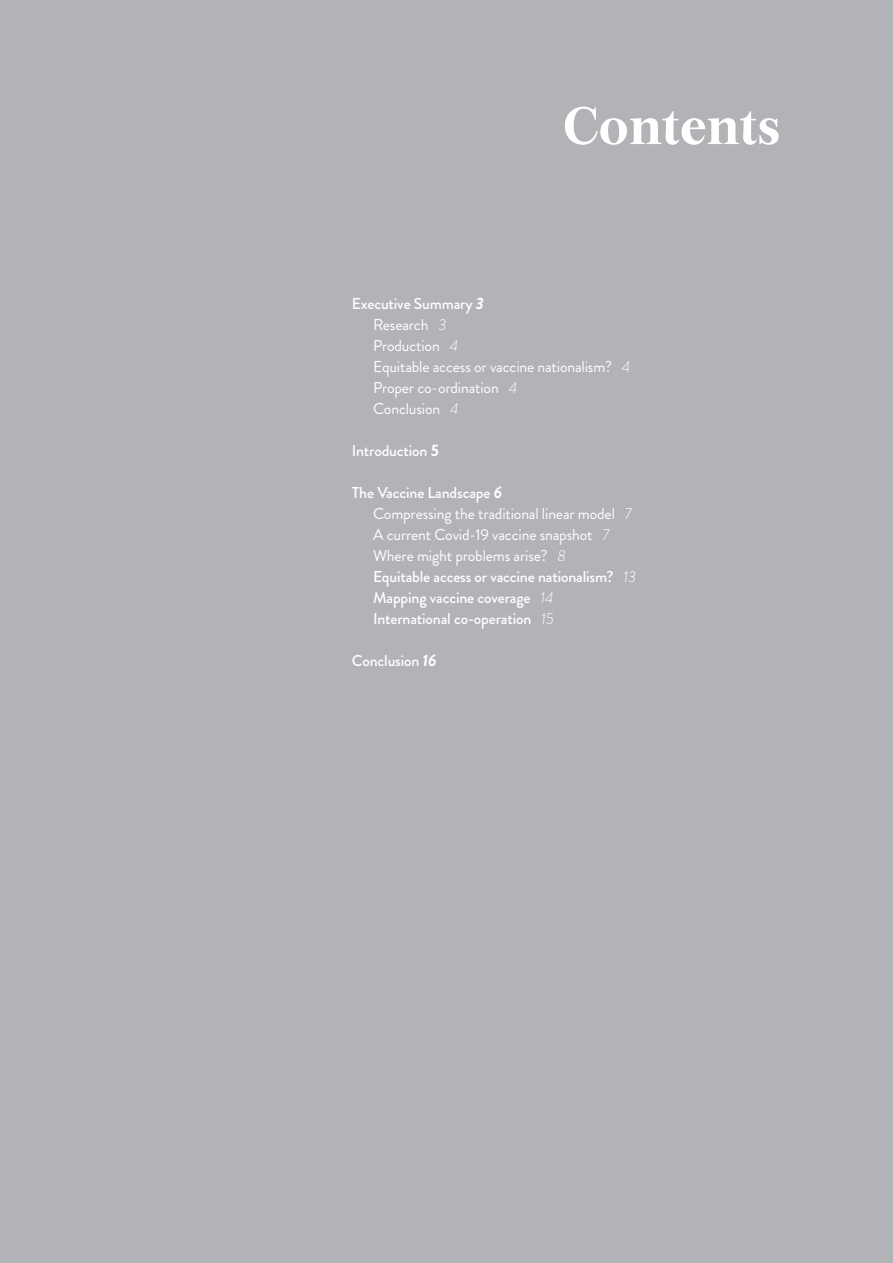
<style>
.page{position:relative;width:893px;height:1263px;background:#b2b3b7}
.page>*{position:absolute;margin:0;border:0;box-sizing:border-box;transform-origin:0 0}
.Ch_title{font:700 52.5px "Burgess Pro";letter-spacing:-.005em;color:#fff}
.Content_list_subti{font:15.75px "Brandon Grotesque";letter-spacing:-.01em;color:#fff}
.Content_list_subti-2{font:500 15.75px "Brandon Grotesque";letter-spacing:-.01em;color:#fff}
.Content_list{font:500 15.75px "Brandon Grotesque";letter-spacing:-.01em;color:#fff}
.s1{font-weight:700;font-style:italic;font-size:16.5px}
.s2{font-weight:300;font-style:italic}
</style>
<div class="page">
<p class="Ch_title" style="left:563px;top:93px;width:218px">Contents</p>
<p class="Content_list" style="left:352px;top:293px;width:134px">Executive Summary <span class="s1">3</span></p>
<p class="Content_list_subti" style="left:373px;top:314px;width:75px">Research <span class="s2">3</span></p>
<p class="Content_list_subti" style="left:373px;top:335px;width:87px">Production <span class="s2">4</span></p>
<p class="Content_list_subti" style="left:373px;top:356px;width:259px">Equitable access or vaccine nationalism? <span class="s2">4</span></p>
<p class="Content_list_subti" style="left:373px;top:377px;width:146px">Proper co-ordination <span class="s2">4</span></p>
<p class="Content_list_subti" style="left:373px;top:398px;width:87px">Conclusion <span class="s2">4</span></p>
<p class="Content_list" style="left:352px;top:440px;width:88px">Introduction <span class="s1">5</span></p>
<p class="Content_list" style="left:352px;top:482px;width:152px">The Vaccine Landscape <span class="s1">6</span></p>
<p class="Content_list_subti" style="left:373px;top:503px;width:260px">Compressing the traditional linear model <span class="s2">7</span></p>
<p class="Content_list_subti" style="left:373px;top:524px;width:237px">A current Covid-19 vaccine snapshot <span class="s2">7</span></p>
<p class="Content_list_subti" style="left:373px;top:545px;width:194px">Where might problems arise? <span class="s2">8</span></p>
<p class="Content_list_subti-2" style="left:373px;top:566px;width:264px">Equitable access or vaccine nationalism? <span class="s2">13</span></p>
<p class="Content_list_subti-2" style="left:373px;top:587px;width:182px">Mapping vaccine coverage <span class="s2">14</span></p>
<p class="Content_list_subti-2" style="left:373px;top:608px;width:182px">International co-operation <span class="s2">15</span></p>
<p class="Content_list" style="left:352px;top:650px;width:86px">Conclusion <span class="s1">16</span></p>
</div>
